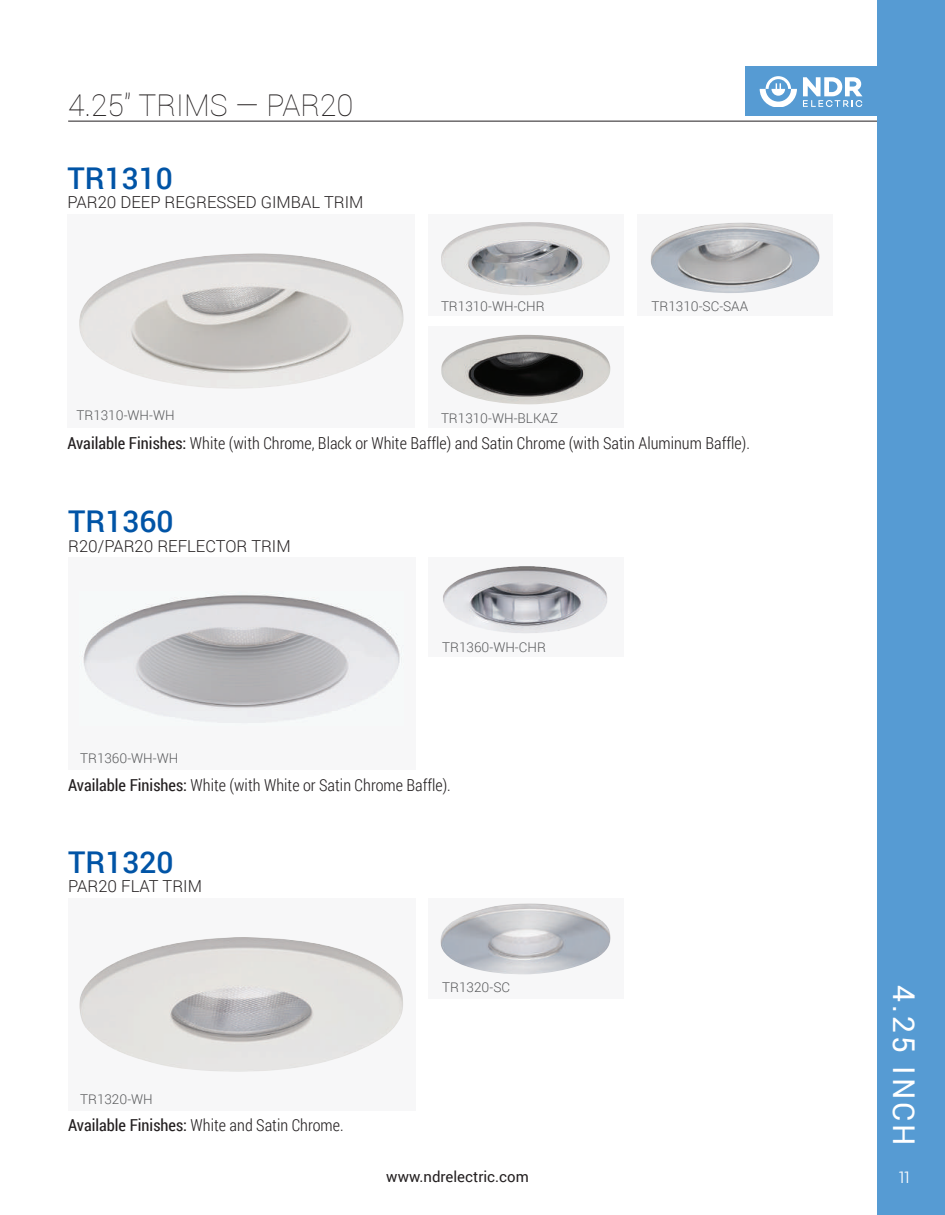
<style>
.page{position:relative;width:945px;height:1215px;background:#fff}
.page>*{position:absolute;margin:0;border:0;box-sizing:border-box;transform-origin:0 0}
.t1{font:500 30px "Roboto";color:#0154a6}
.t2{font:100 30px "Roboto";color:#231f20}
.t3{font:30px "Roboto";letter-spacing:.1em;color:#fff}
.t4{font:300 18px "Agenda";color:#fff}
.t5{font:300 16.5px "Roboto Condensed";color:#231f20}
.t6{font:300 16.5px "Roboto";color:#231f20}
.t7{font:15px "Roboto";color:#231f20}
.t8{font:300 13.5px "Roboto";color:#57585a}
.s1{font-weight:400}
</style>
<div class="page">
<hr style="left:68px;top:121px;width:877px;height:1px;background:#231f20">
<div style="left:877px;top:0;width:68px;height:1215px;background:#569bd3"></div>
<div style="left:429px;top:898px;width:195px;height:100px;background:#f7f7f8"></div>
<div style="left:68px;top:898px;width:347px;height:213px;background:#f7f7f8"></div>
<img style="left:79px;top:937px;width:324px;height:135px">
<img style="left:440px;top:903px;width:170px;height:71px">
<div style="left:429px;top:557px;width:195px;height:100px;background:#f7f7f8"></div>
<div style="left:68px;top:557px;width:347px;height:213px;background:#f7f7f8"></div>
<div style="left:68px;top:214px;width:347px;height:214px;background:#f7f7f8"></div>
<div style="left:637px;top:214px;width:196px;height:102px;background:#f7f7f8"></div>
<div style="left:428px;top:326px;width:196px;height:102px;background:#f7f7f8"></div>
<div style="left:428px;top:214px;width:196px;height:102px;background:#f7f7f8"></div>
<img style="left:79px;top:253px;width:325px;height:136px">
<img style="left:651px;top:223px;width:169px;height:70px">
<img style="left:441px;top:335px;width:169px;height:69px">
<img style="left:83px;top:595px;width:317px;height:127px">
<img style="left:443px;top:566px;width:164px;height:67px">
<img style="left:441px;top:222px;width:169px;height:73px">
<div style="left:745px;top:67px;width:133px;height:49px;background:#569bd3"></div>
<svg style="left:803px;top:77px;width:59px;height:30px"></svg>
<svg style="left:760px;top:76px;width:37px;height:31px"></svg>
<h1 class="t2" style="left:68px;top:84px;width:287px">4.25" TRIMS — PAR20</h1>
<h1 class="t1" style="left:68px;top:157px;width:107px">TR1310</h1>
<p class="t6" style="left:68px;top:191px;width:297px">PAR20 DEEP REGRESSED GIMBAL TRIM</p>
<p class="t8" style="left:76px;top:406px;width:100px">TR1310-WH-WH</p>
<p class="t8" style="left:441px;top:297px;width:105px">TR1310-WH-CHR</p>
<p class="t8" style="left:441px;top:409px;width:119px">TR1310-WH-BLKAZ</p>
<p class="t8" style="left:652px;top:297px;width:98px">TR1310-SC-SAA</p>
<p class="t5" style="left:68px;top:432px;width:684px"><span class="s1">Available Finishes:</span> White (with Chrome, Black or White Baffle) and Satin Chrome (with Satin Aluminum Baffle).</p>
<h1 class="t1" style="left:68px;top:500px;width:107px">TR1360</h1>
<p class="t6" style="left:68px;top:534px;width:224px">R20/PAR20 REFLECTOR TRIM</p>
<p class="t8" style="left:80px;top:748px;width:100px">TR1360-WH-WH</p>
<p class="t8" style="left:442px;top:638px;width:105px">TR1360-WH-CHR</p>
<p class="t5" style="left:68px;top:773px;width:384px"><span class="s1">Available Finishes:</span> White (with White or Satin Chrome Baffle).</p>
<h1 class="t1" style="left:68px;top:841px;width:107px">TR1320</h1>
<p class="t6" style="left:68px;top:875px;width:135px">PAR20 FLAT TRIM</p>
<p class="t8" style="left:80px;top:1090px;width:74px">TR1320-WH</p>
<p class="t5" style="left:68px;top:1114px;width:277px"><span class="s1">Available Finishes:</span> White and Satin Chrome.</p>
<p class="t8" style="left:442px;top:978px;width:69px">TR1320-SC</p>
<h1 class="t3" style="left:925px;top:985px;width:162px;rotate:90deg">4.25 INCH</h1>
<p class="t7" style="left:386px;top:1166px;width:144px">www.ndrelectric.com</p>
<p class="t4" style="left:899px;top:1166px;width:12px">11</p>
</div>
